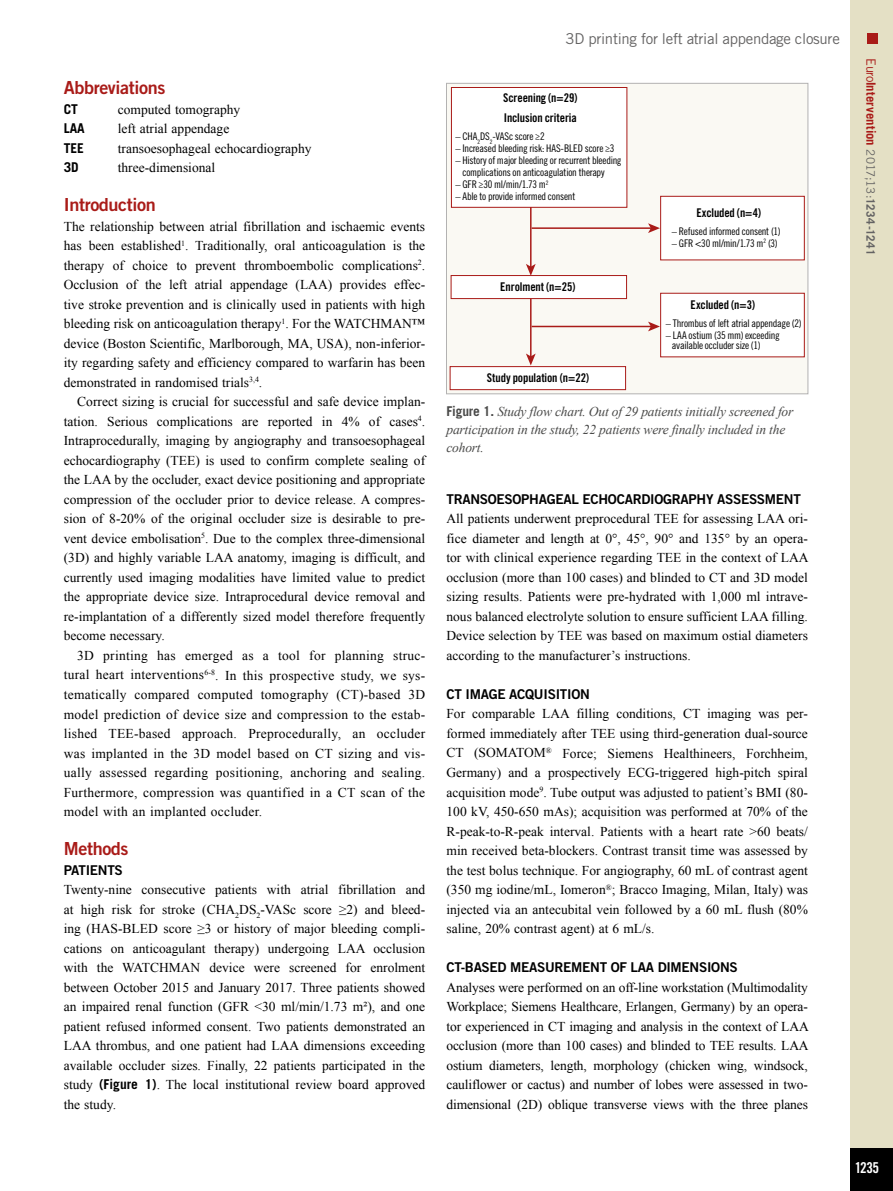
<style>
.page{position:relative;width:893px;height:1191px;background:#fff}
.page>*{position:absolute;margin:0;border:0;box-sizing:border-box;transform-origin:0 0}
.t1{font:18px "Trade Gothic LT Std Bd 2";letter-spacing:-.02em;color:#a91b18}
.t2{font:15px "Trade Gothic LT Std";letter-spacing:-.02em;color:#646363}
.t3{font:15px "Trade Gothic LT Std Bd Cn 20";color:#fff}
.t4{font:13.5px/19.5px "Times New Roman";color:#000;text-align:justify}
.t5{font:italic 13.5px/18px "Times New Roman";letter-spacing:-.015em;color:#4a4a49}
.t6{font:13.5px "Trade Gothic LT Std Bd 2";letter-spacing:-.02em;color:#000}
.t7{font:700 13.5px "Trade Gothic LT Std";color:#000}
.t8{font:700 12.75px "Trade Gothic LT Std";letter-spacing:.005em;color:#a91b18}
.t9{font:12px/19.5px "Trade Gothic LT Std Bd Cn 20";letter-spacing:-.01em;color:#000}
.t10{font:10.5px/12px "Trade Gothic LT Std Cn 18";letter-spacing:-.02em;color:#000}
.s1{font-family:"Trade Gothic LT Std";font-weight:700}
.s2{font-family:"Trade Gothic LT Std";font-weight:700;font-style:normal}
.s3{font-weight:400}
.s4{font-weight:400;font-size:11.7px;color:#646363}
.s5{font-size:11.7px;color:#646363}
</style>
<div class="page">
<div style="left:850px;top:0;width:43px;height:1191px;background:#e4e0c5"></div>
<div style="left:850px;top:1148px;width:43px;height:43px;background:#000"></div>
<div style="left:867px;top:34px;width:11px;height:10px;background:#a91b18"></div>
<div style="left:446px;top:83px;width:362px;height:311px;background:#faf9f3"></div>
<hr style="left:530px;top:202px;width:2px;height:65px;background:#a91b18">
<svg style="left:526px;top:264px;width:10px;height:11px"></svg>
<hr style="left:530px;top:294px;width:2px;height:63px;background:#a91b18">
<svg style="left:526px;top:353px;width:10px;height:12px"></svg>
<hr style="left:532px;top:326px;width:119px;height:1px;background:#a91b18">
<svg style="left:648px;top:321px;width:12px;height:10px"></svg>
<hr style="left:532px;top:227px;width:119px;height:2px;background:#a91b18">
<svg style="left:648px;top:223px;width:12px;height:10px"></svg>
<div style="left:661px;top:196px;width:143px;height:64px;background:#fff"></div>
<div style="left:660px;top:196px;width:145px;height:64px;border:1px solid #a91b18"></div>
<div style="left:451px;top:87px;width:176px;height:120px;background:#fff"></div>
<div style="left:451px;top:87px;width:176px;height:121px;border:1px solid #a91b18"></div>
<div style="left:451px;top:275px;width:176px;height:24px;background:#fff;border:1px solid #a91b18"></div>
<div style="left:450px;top:366px;width:176px;height:24px;background:#fff;border:1px solid #a91b18"></div>
<div style="left:661px;top:293px;width:143px;height:64px;background:#fff"></div>
<div style="left:660px;top:293px;width:145px;height:64px;border:1px solid #a91b18"></div>
<div style="left:446px;top:83px;width:362px;height:311px;border:1px solid #b3b2b2"></div>
<h1 class="t1" style="left:64px;top:77px;width:103px">Abbreviations</h1>
<p class="t7" style="left:64px;top:101px;width:16px">CT</p>
<p class="t4" style="left:118px;top:99px;width:124px">computed tomography</p>
<p class="t7" style="left:64px;top:120px;width:23px">LAA</p>
<p class="t4" style="left:118px;top:119px;width:113px">left atrial appendage</p>
<p class="t7" style="left:64px;top:140px;width:22px">TEE</p>
<p class="t4" style="left:118px;top:138px;width:195px">transoesophageal echocardiography</p>
<p class="t7" style="left:64px;top:159px;width:17px">3D</p>
<p class="t4" style="left:118px;top:158px;width:99px">three-dimensional</p>
<h1 class="t1" style="left:64px;top:194px;width:94px">Introduction</h1>
<p class="t4" style="left:64px;top:216px;width:363px">The relationship between atrial fibrillation and ischaemic events has been established<sup>1</sup>. Traditionally, oral anticoagulation is the therapy of choice to prevent thromboembolic complications<sup>2</sup>.<br>Occlusion of the left atrial appendage (LAA) provides effec&shy;tive stroke prevention and is clinically used in patients with high bleeding risk on anticoagulation therapy<sup>1</sup>. For the WATCHMAN™ device (Boston Scientific, Marlborough, MA, USA), non-inferior&shy;ity regarding safety and efficiency compared to warfarin has been demonstrated in randomised trials<sup>3,4</sup>.</p>
<p class="t4" style="left:64px;top:392px;width:363px;text-indent:14px">Correct sizing is crucial for successful and safe device implan&shy;tation. Serious complications are reported in 4% of cases<sup>4</sup>.<br>Intraprocedurally, imaging by angiography and transoesophageal echocardiography (TEE) is used to confirm complete sealing of the LAA by the occluder, exact device positioning and appropriate compression of the occluder prior to device release. A compres&shy;sion of 8-20% of the original occluder size is desirable to pre&shy;vent device embolisation<sup>5</sup>. Due to the complex three-dimensional (3D) and highly variable LAA anatomy, imaging is difficult, and currently used imaging modalities have limited value to predict the appropriate device size. Intraprocedural device removal and re-implantation of a differently sized model therefore frequently become necessary.</p>
<p class="t4" style="left:64px;top:645px;width:363px;text-indent:14px">3D printing has emerged as a tool for planning struc&shy;tural heart interventions<sup>6-8</sup>. In this prospective study, we sys&shy;tematically compared computed tomography (CT)-based 3D model prediction of device size and compression to the estab&shy;lished TEE-based approach. Preprocedurally, an occluder was implanted in the 3D model based on CT sizing and vis&shy;ually assessed regarding positioning, anchoring and sealing.<br>Furthermore, compression was quantified in a CT scan of the model with an implanted occluder.</p>
<h1 class="t1" style="left:64px;top:837px;width:66px">Methods</h1>
<p class="t6" style="left:64px;top:861px;width:61px">PATIENTS</p>
<p class="t4" style="left:64px;top:879px;width:363px">Twenty-nine consecutive patients with atrial fibrillation and at high risk for stroke (CHA<sub>2</sub>DS<sub>2</sub>-VASc score ≥2) and bleed&shy;ing (HAS-BLED score ≥3 or history of major bleeding compli&shy;cations on anticoagulant therapy) undergoing LAA occlusion with the WATCHMAN device were screened for enrolment between October 2015 and January 2017. Three patients showed an impaired renal function (GFR &lt;30 ml/min/1.73 m²), and one patient refused informed consent. Two patients demonstrated an LAA thrombus, and one patient had LAA dimensions exceeding available occluder sizes. Finally, 22 patients participated in the study <span class="s1">(Figure 1)</span>. The local institutional review board approved the study.</p>
<p class="t2" style="left:565px;top:30px;width:276px">3D printing for left atrial appendage closure</p>
<p class="t9" style="left:503px;top:88px;width:76px">Screening (n=29)<br>Inclusion criteria</p>
<p class="t10" style="left:455px;top:130px;width:91px">– CHA<sub>2</sub>DS<sub>2</sub>-VASc score ≥2</p>
<p class="t10" style="left:455px;top:142px;width:161px">– Increased bleeding risk: HAS-BLED score ≥3</p>
<p class="t10" style="left:462px;top:154px;width:161px;text-indent:-7px">– History of major bleeding or recurrent bleeding complications on anticoagulation therapy</p>
<p class="t10" style="left:455px;top:178px;width:94px">– GFR ≥30 ml/min/1.73 m<sup>2</sup></p>
<p class="t10" style="left:455px;top:190px;width:121px">– Able to provide informed consent</p>
<p class="t9" style="left:500px;top:277px;width:77px">Enrolment (n=25)</p>
<p class="t9" style="left:487px;top:367px;width:104px">Study population (n=22)</p>
<p class="t9" style="left:696px;top:203px;width:66px">Excluded (n=4)</p>
<p class="t10" style="left:672px;top:225px;width:110px">– Refused informed consent (1)</p>
<p class="t10" style="left:672px;top:237px;width:107px">– GFR &lt;30 ml/min/1.73 m<sup>2</sup> (3)</p>
<p class="t9" style="left:690px;top:294px;width:66px">Excluded (n=3)</p>
<p class="t10" style="left:666px;top:317px;width:137px">– Thrombus of left atrial appendage (2)</p>
<p class="t10" style="left:672px;top:329px;width:109px;line-height:10.5px;text-indent:-6px">– LAA ostium (35 mm) exceeding available occluder size (1)</p>
<p class="t5" style="left:446px;top:402px;width:348px"><span class="s2">Figure 1.</span> Study flow chart. Out of 29 patients initially screened for participation in the study, 22 patients were finally included in the cohort.</p>
<p class="t6" style="left:446px;top:491px;width:356px">TRANSOESOPHAGEAL ECHOCARDIOGRAPHY ASSESSMENT</p>
<p class="t4" style="left:446px;top:509px;width:364px">All patients underwent preprocedural TEE for assessing LAA ori&shy;fice diameter and length at 0°, 45°, 90° and 135° by an opera&shy;tor with clinical experience regarding TEE in the context of LAA occlusion (more than 100 cases) and blinded to CT and 3D model sizing results. Patients were pre-hydrated with 1,000 ml intrave&shy;nous balanced electrolyte solution to ensure sufficient LAA filling.<br>Device selection by TEE was based on maximum ostial diameters according to the manufacturer’s instructions.</p>
<p class="t6" style="left:446px;top:685px;width:145px">CT IMAGE ACQUISITION</p>
<p class="t4" style="left:446px;top:704px;width:363px">For comparable LAA filling conditions, CT imaging was per&shy;formed immediately after TEE using third-generation dual-source CT (SOMATOM<sup>®</sup> Force; Siemens Healthineers, Forchheim, Germany) and a prospectively ECG-triggered high-pitch spiral acquisition mode<sup>9</sup>. Tube output was adjusted to patient’s BMI (80- 100 kV, 450-650 mAs); acquisition was performed at 70% of the R-peak-to-R-peak interval. Patients with a heart rate &gt;60 beats/ min received beta-blockers. Contrast transit time was assessed by the test bolus technique. For angiography, 60 mL of contrast agent (350 mg iodine/mL, Iomeron<sup>®</sup>; Bracco Imaging, Milan, Italy) was injected via an antecubital vein followed by a 60 mL flush (80% saline, 20% contrast agent) at 6 mL/s.</p>
<p class="t6" style="left:446px;top:959px;width:293px">CT-BASED MEASUREMENT OF LAA DIMENSIONS</p>
<p class="t4" style="left:446px;top:977px;width:364px">Analyses were performed on an off-line workstation (Multimodality Workplace; Siemens Healthcare, Erlangen, Germany) by an opera&shy;tor experienced in CT imaging and analysis in the context of LAA occlusion (more than 100 cases) and blinded to TEE results. LAA ostium diameters, length, morphology (chicken wing, windsock, cauliflower or cactus) and number of lobes were assessed in two&shy;dimensional (2D) oblique transverse views with the three planes</p>
<p class="t8" style="left:879px;top:58px;width:198px;rotate:90deg"><span class="s3">Euro</span>Intervention <span class="s4">2017;13:</span><span class="s5">1234-1241</span></p>
<p class="t3" style="left:855px;top:1158px;width:26px">1235</p>
</div>
